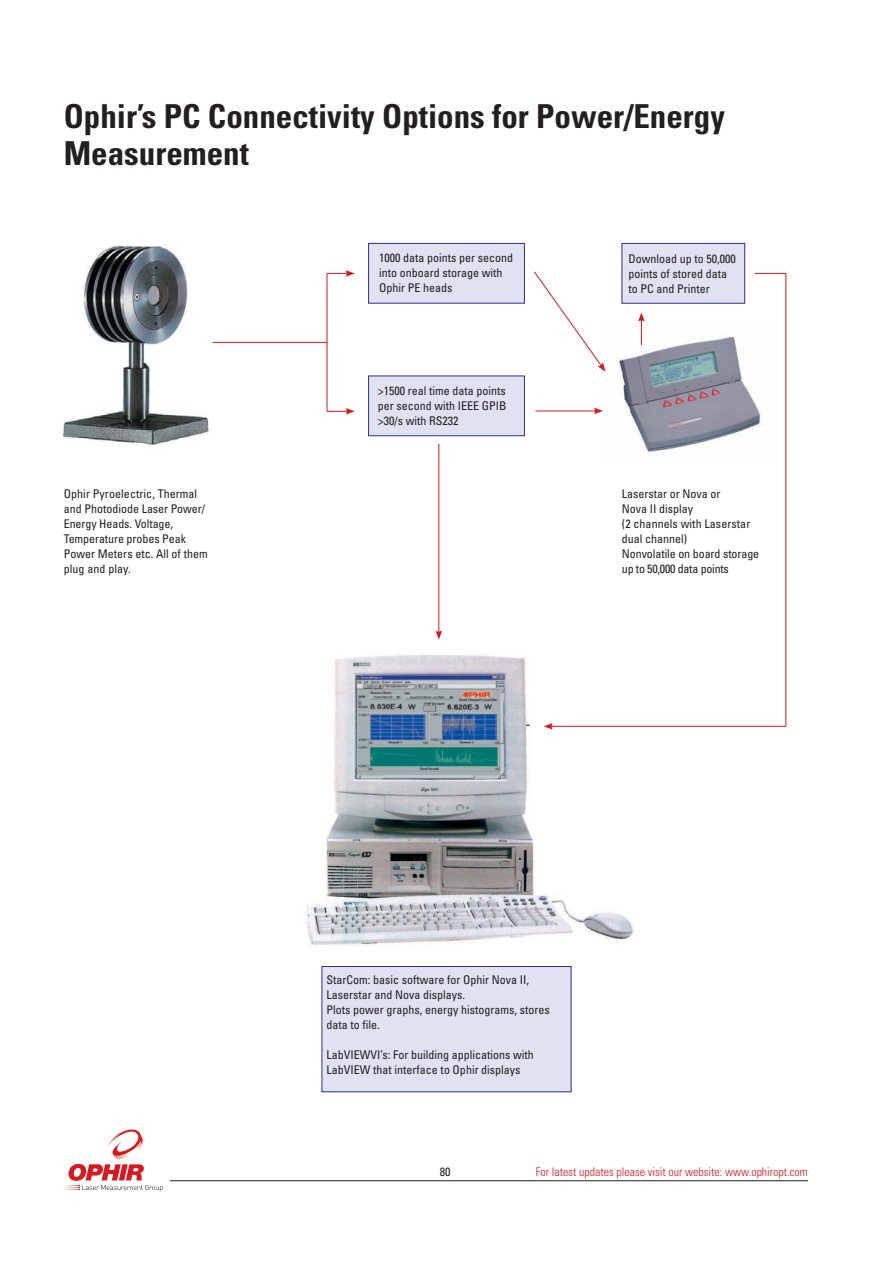
<style>
.page{position:relative;width:893px;height:1263px;background:#fff}
.page>*{position:absolute;margin:0;border:0;box-sizing:border-box;transform-origin:0 0}
.t1{font:700 condensed 33px/37.5px "Univers";color:#231f20}
.t2{font:condensed 12px/15px "Univers";color:#231f20}
.t3{font:300 condensed 12px "Univers";color:#d71920}
</style>
<div class="page">
<hr style="left:170px;top:1180px;width:638px;height:1px;background:#231f20">
<svg style="left:69px;top:1129px;width:94px;height:62px"></svg>
<div style="left:322px;top:967px;width:249px;height:125px;background:#e0e2f2"></div>
<div style="left:322px;top:966px;width:249px;height:126px;border:1px solid #2e3092"></div>
<div style="left:369px;top:243px;width:155px;height:60px;background:#e0e2f2"></div>
<div style="left:368px;top:243px;width:157px;height:60px;border:1px solid #2e3092"></div>
<div style="left:369px;top:376px;width:155px;height:60px;background:#e0e2f2"></div>
<div style="left:368px;top:376px;width:157px;height:60px;border:1px solid #2e3092"></div>
<div style="left:622px;top:243px;width:123px;height:60px;background:#e0e2f2"></div>
<div style="left:622px;top:243px;width:123px;height:60px;border:1px solid #2e3092"></div>
<img style="left:64px;top:245px;width:150px;height:200px">
<img style="left:605px;top:336px;width:157px;height:117px">
<img style="left:306px;top:655px;width:332px;height:291px">
<hr style="left:213px;top:342px;width:114px;height:1px;background:#d71920">
<hr style="left:327px;top:274px;width:1px;height:137px;background:#d71920">
<svg style="left:327px;top:270px;width:28px;height:7px"></svg>
<svg style="left:327px;top:408px;width:28px;height:7px"></svg>
<hr style="left:535px;top:411px;width:61px;height:1px;background:#d71920">
<svg style="left:594px;top:408px;width:9px;height:6px"></svg>
<svg style="left:534px;top:271px;width:71px;height:101px"></svg>
<svg style="left:638px;top:312px;width:7px;height:33px"></svg>
<hr style="left:755px;top:273px;width:31px;height:1px;background:#d71920">
<hr style="left:785px;top:273px;width:1px;height:453px;background:#d71920">
<hr style="left:550px;top:726px;width:236px;height:1px;background:#d71920">
<svg style="left:544px;top:723px;width:9px;height:7px"></svg>
<hr style="left:439px;top:444px;width:1px;height:189px;background:#d71920">
<svg style="left:435px;top:631px;width:7px;height:9px"></svg>
<h1 class="t1" style="left:64px;top:100px;width:663px">Ophir’s PC Connectivity Options for Power/Energy<br>Measurement</h1>
<p class="t2" style="left:379px;top:251px;width:135px">1000 data points per second into onboard storage with<br>Ophir PE heads</p>
<p class="t2" style="left:378px;top:384px;width:130px;text-align:justify">&gt;1500 real time data points per second with IEEE GPIB &gt;30/s with RS232</p>
<p class="t2" style="left:628px;top:252px;width:109px">Download up to 50,000 points of stored data to PC and Printer</p>
<p class="t2" style="left:64px;top:488px;width:146px">Ophir Pyroelectric, Thermal and Photodiode Laser Power/<br>Energy Heads. Voltage,<br>Temperature probes Peak<br>Power Meters etc. All of them plug and play.</p>
<p class="t2" style="left:622px;top:488px;width:139px">Laserstar or Nova or<br>Nova II display<br>(2 channels with Laserstar dual channel)<br>Nonvolatile on board storage up to 50,000 data points</p>
<p class="t2" style="left:327px;top:974px;width:225px">StarCom: basic software for Ophir Nova II, Laserstar and Nova displays.<br>Plots power graphs, energy histograms, stores data to file.</p>
<p class="t2" style="left:327px;top:1049px;width:209px">LabVIEWVI’s: For building applications with<br>LabVIEW that interface to Ophir displays</p>
<p class="t2" style="left:440px;top:1165px;width:12px">80</p>
<p class="t3" style="left:536px;top:1167px;width:273px">For latest updates please visit our website: www.ophiropt.com</p>
</div>
